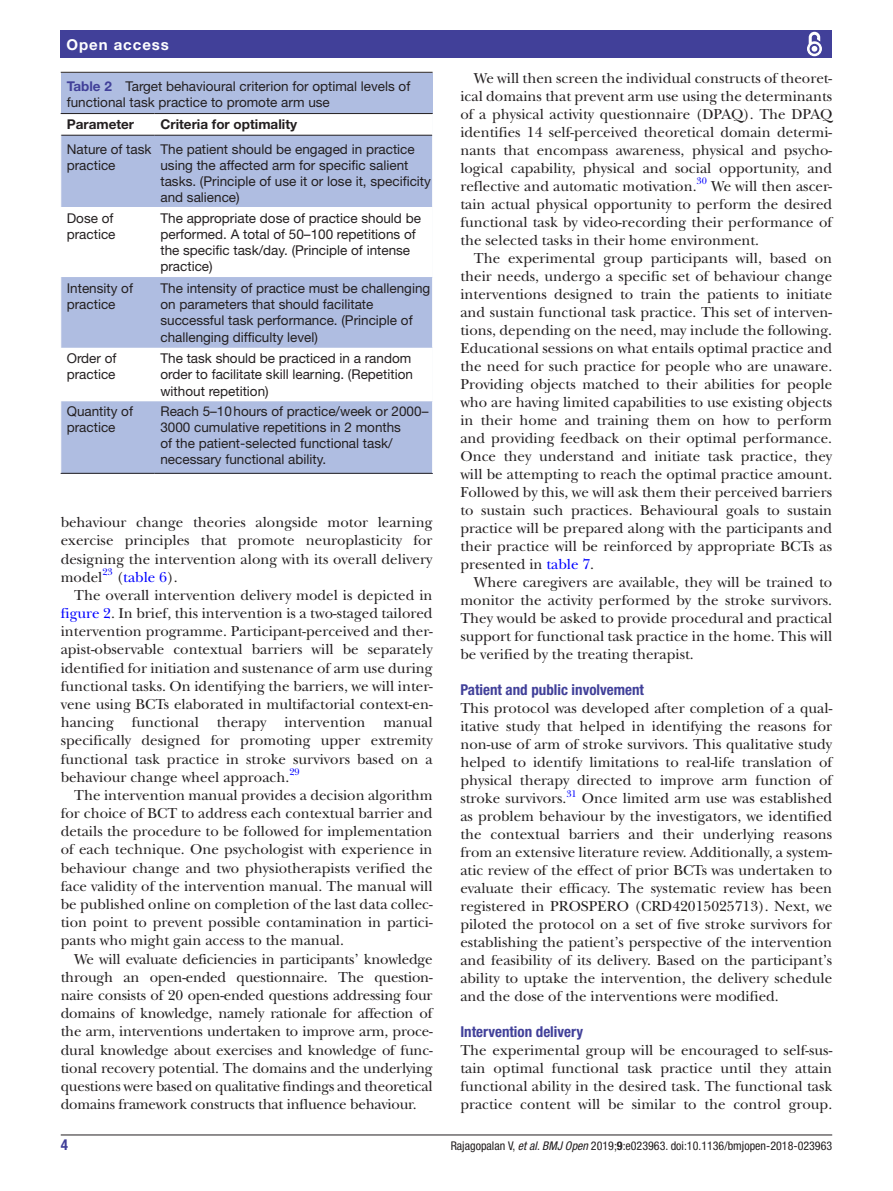
<style>
.page{position:relative;width:893px;height:1191px;background:#fff}
.page>*{position:absolute;margin:0;border:0;box-sizing:border-box;transform-origin:0 0}
.t1{font:15px/18px "New Baskerville";color:#231f20;text-align:justify}
.t2{font:700 condensed 15px "Helvetica Neue LT Std";color:#414099}
.t3{font:700 15px "Helvetica Neue LT Std";letter-spacing:.065em;color:#fff}
.t4{font:13.5px/16.2px "Helvetica Neue LT Std";color:#231f20}
.t5{font:700 13.5px "Helvetica Neue LT Std";color:#231f20}
.t6{font:condensed 12px "Helvetica Neue LT Std";color:#231f20}
.t7{font:9.9px "New Baskerville";color:#00f}
.s1{font-weight:700;color:#414099}
.s2{color:#00f}
.s3{font-style:italic}
.s4{font-weight:700}
</style>
<div class="page">
<hr style="left:61px;top:1134px;width:771px;height:1px;background:#231f20">
<div style="left:61px;top:31px;width:771px;height:27px;background:#414099"></div>
<svg style="left:807px;top:31px;width:15px;height:26px"></svg>
<div style="left:61px;top:73px;width:372px;height:401px;background:#afbde1"></div>
<hr style="left:61px;top:72px;width:372px;height:1px;background:#231f20">
<svg style="left:61px;top:114px;width:371px;height:21px;background:#fbfbfb"></svg>
<svg style="left:61px;top:136px;width:371px;height:337px"></svg>
<hr style="left:61px;top:113px;width:93px;height:1px;background:#231f20">
<hr style="left:61px;top:135px;width:93px;height:1px;background:#231f20">
<hr style="left:154px;top:113px;width:279px;height:1px;background:#231f20">
<hr style="left:154px;top:135px;width:278px;height:1px;background:#231f20">
<hr style="left:61px;top:473px;width:93px;height:1px;background:#231f20">
<hr style="left:154px;top:473px;width:279px;height:1px;background:#231f20">
<svg style="left:432px;top:114px;width:1px;height:21px"></svg>
<hr style="left:432px;top:135px;width:1px;height:72px;background:#fff">
<hr style="left:432px;top:207px;width:1px;height:70px;background:#fff">
<hr style="left:432px;top:277px;width:1px;height:70px;background:#fff">
<hr style="left:432px;top:347px;width:1px;height:54px;background:#fff">
<hr style="left:432px;top:401px;width:1px;height:72px;background:#fff">
<p class="t3" style="left:66px;top:35px;width:104px">Open access</p>
<p class="t4" style="left:67px;top:77px;width:345px"><span class="s1">Table 2</span> Target behavioural criterion for optimal levels of functional task practice to promote arm use</p>
<p class="t5" style="left:67px;top:116px;width:69px">Parameter</p>
<p class="t5" style="left:160px;top:116px;width:138px">Criteria for optimality</p>
<p class="t4" style="left:67px;top:141px;width:86px">Nature of task practice</p>
<p class="t4" style="left:160px;top:141px;width:272px">The patient should be engaged in practice using the affected arm for specific salient tasks. (Principle of use it or lose it, specificity and salience)</p>
<p class="t4" style="left:67px;top:209px;width:50px">Dose of practice</p>
<p class="t4" style="left:160px;top:209px;width:262px">The appropriate dose of practice should be performed. A total of 50–100 repetitions of the specific task/day. (Principle of intense practice)</p>
<p class="t4" style="left:67px;top:280px;width:68px">Intensity of practice</p>
<p class="t4" style="left:160px;top:280px;width:271px">The intensity of practice must be challenging on parameters that should facilitate successful task performance. (Principle of challenging difficulty level)</p>
<p class="t4" style="left:67px;top:350px;width:51px">Order of practice</p>
<p class="t4" style="left:160px;top:350px;width:254px">The task should be practiced in a random order to facilitate skill learning. (Repetition without repetition)</p>
<p class="t4" style="left:67px;top:402px;width:68px">Quantity of practice</p>
<p class="t4" style="left:160px;top:402px;width:269px">Reach 5–10hours of practice/week or 2000– 3000 cumulative repetitions in 2 months<br>of the patient-selected functional task/ necessary functional ability.</p>
<p class="t1" style="left:61px;top:513px;width:373px">behaviour change theories alongside motor learning exercise principles that promote neuroplasticity for designing the intervention along with its overall delivery model<sup>23</sup> (<span class="s2">table 6</span>).</p>
<p class="t1" style="left:61px;top:586px;width:373px;text-indent:13px">The overall intervention delivery model is depicted in <span class="s2">figure 2</span>. In brief, this intervention is a two-staged tailored intervention programme. Participant-perceived and ther&shy;apist-observable contextual barriers will be separately identified for initiation and sustenance of arm use during functional tasks. On identifying the barriers, we will inter&shy;vene using BCTs elaborated in multifactorial context-en&shy;hancing functional therapy intervention manual specifically designed for promoting upper extremity functional task practice in stroke survivors based on a behaviour change wheel approach.</p>
<p class="t7" style="left:289px;top:766px;width:12px">29</p>
<p class="t1" style="left:61px;top:786px;width:373px;text-indent:14px">The intervention manual provides a decision algorithm for choice of BCT to address each contextual barrier and details the procedure to be followed for implementation of each technique. One psychologist with experience in behaviour change and two physiotherapists verified the face validity of the intervention manual. The manual will be published online on completion of the last data collec&shy;tion point to prevent possible contamination in partici&shy;pants who might gain access to the manual.</p>
<p class="t1" style="left:61px;top:949px;width:373px;text-indent:14px">We will evaluate deficiencies in participants’ knowledge through an open-ended questionnaire. The question&shy;naire consists of 20 open-ended questions addressing four domains of knowledge, namely rationale for affection of the arm, interventions undertaken to improve arm, proce&shy;dural knowledge about exercises and knowledge of func&shy;tional recovery potential. The domains and the underlying questions were based on qualitative findings and theoretical domains framework constructs that influence behaviour.</p>
<p class="t1" style="left:460px;top:69px;width:373px;text-indent:14px">We will then screen the individual constructs of theoret&shy;ical domains that prevent arm use using the determinants of a physical activity questionnaire (DPAQ). The DPAQ identifies 14 self-perceived theoretical domain determi&shy;nants that encompass awareness, physical and psycho&shy;logical capability, physical and social opportunity, and reflective and automatic motivation.</p>
<p class="t7" style="left:697px;top:175px;width:12px">30</p>
<p class="t1" style="left:460px;top:177px;width:373px;text-indent:251px">We will then ascer&shy;tain actual physical opportunity to perform the desired functional task by video-recording their performance of the selected tasks in their home environment.</p>
<p class="t1" style="left:460px;top:249px;width:373px;text-indent:14px">The experimental group participants will, based on their needs, undergo a specific set of behaviour change interventions designed to train the patients to initiate and sustain functional task practice. This set of interven&shy;tions, depending on the need, may include the following.<br>Educational sessions on what entails optimal practice and the need for such practice for people who are unaware.<br>Providing objects matched to their abilities for people who are having limited capabilities to use existing objects in their home and training them on how to perform and providing feedback on their optimal performance.<br>Once they understand and initiate task practice, they will be attempting to reach the optimal practice amount.<br>Followed by this, we will ask them their perceived barriers to sustain such practices. Behavioural goals to sustain practice will be prepared along with the participants and their practice will be reinforced by appropriate BCTs as presented in <span class="s2">table 7</span>.</p>
<p class="t1" style="left:460px;top:573px;width:373px;text-indent:14px">Where caregivers are available, they will be trained to monitor the activity performed by the stroke survivors.<br>They would be asked to provide procedural and practical support for functional task practice in the home. This will be verified by the treating therapist.</p>
<p class="t2" style="left:460px;top:681px;width:185px">Patient and public involvement</p>
<p class="t1" style="left:460px;top:699px;width:373px">This protocol was developed after completion of a qual&shy;itative study that helped in identifying the reasons for non-use of arm of stroke survivors. This qualitative study helped to identify limitations to real-life translation of physical therapy directed to improve arm function of stroke survivors.</p>
<p class="t7" style="left:566px;top:787px;width:12px">31</p>
<p class="t1" style="left:460px;top:789px;width:373px;text-indent:122px">Once limited arm use was established as problem behaviour by the investigators, we identified the contextual barriers and their underlying reasons from an extensive literature review. Additionally, a system&shy;atic review of the effect of prior BCTs was undertaken to evaluate their efficacy. The systematic review has been registered in PROSPERO (CRD42015025713). Next, we piloted the protocol on a set of five stroke survivors for establishing the patient’s perspective of the intervention and feasibility of its delivery. Based on the participant’s ability to uptake the intervention, the delivery schedule and the dose of the interventions were modified.</p>
<p class="t2" style="left:460px;top:1023px;width:124px">Intervention delivery</p>
<p class="t1" style="left:460px;top:1041px;width:373px">The experimental group will be encouraged to self-sus&shy;tain optimal functional task practice until they attain functional ability in the desired task. The functional task practice content will be similar to the control group.</p>
<p class="t2" style="left:61px;top:1135px;width:9px">4</p>
<p class="t6" style="left:451px;top:1138px;width:383px">Rajagopalan V, <span class="s3">et al</span>. <span class="s3">BMJ Open</span> 2019;<span class="s4">9</span>:e023963. doi:10.1136/bmjopen-2018-023963</p>
</div>
